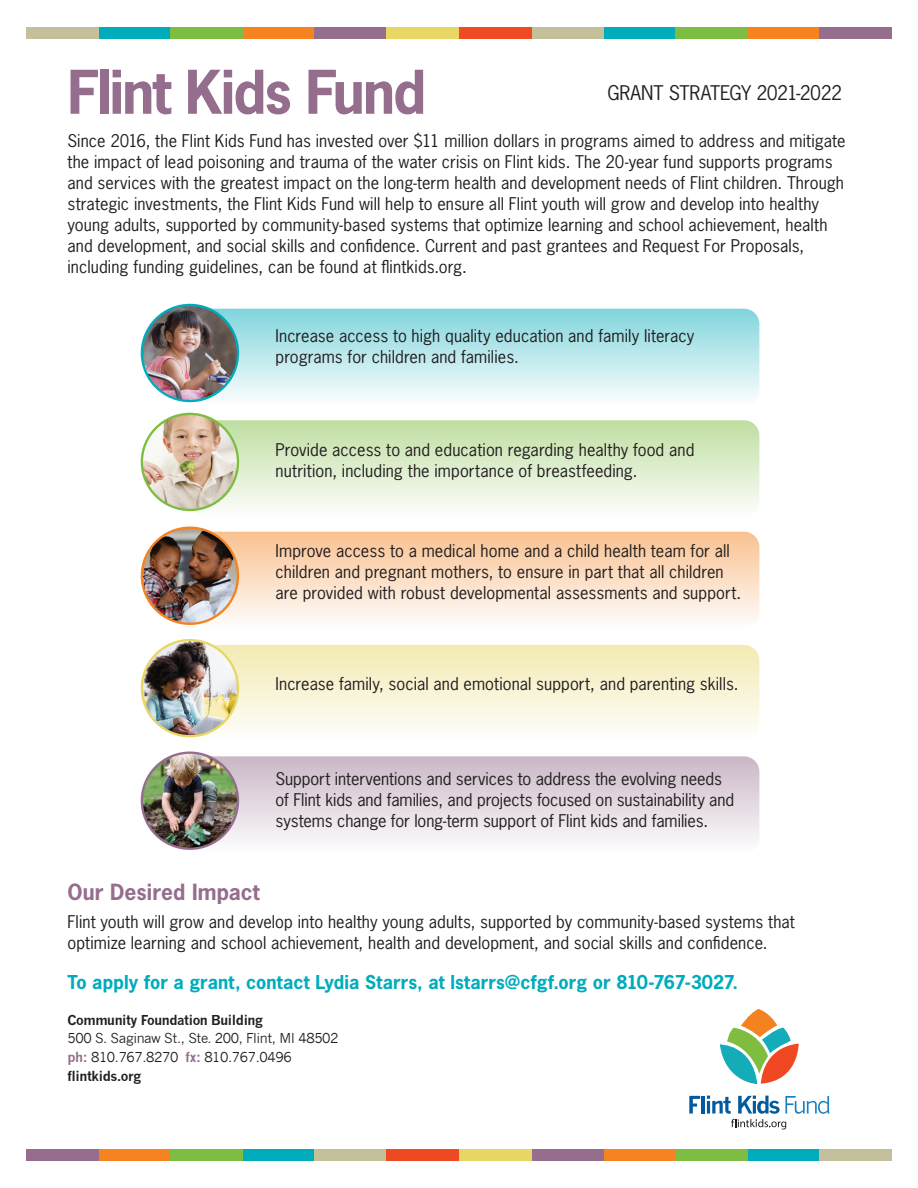
<style>
.page{position:relative;width:918px;height:1188px;background:#fff}
.page>*{position:absolute;margin:0;border:0;box-sizing:border-box;transform-origin:0 0}
.t1{font:700 56.55px "News Gothic";letter-spacing:-.035em;color:#956e8e}
.t2{font:700 21px "News Gothic";letter-spacing:.01em;color:#956e8e}
.t3{font:19.05px "News Gothic";letter-spacing:-.025em;color:#231f20}
.t4{font:700 18px "News Gothic";letter-spacing:.005em;color:#00acbb}
.t5{font:16.5px/21px "News Gothic";letter-spacing:.005em;color:#231f20}
.t6{font:13.35px/18.8px "News Gothic";letter-spacing:-.03em;color:#231f20}
.t7{font:700 13.35px "News Gothic";letter-spacing:-.03em;color:#231f20}
.s1{font-weight:700;color:#956e8e}
.s2{font-weight:700}
</style>
<div class="page">
<div style="left:243px;top:27px;width:72px;height:12px;background:#f58320"></div>
<div style="left:748px;top:27px;width:72px;height:12px;background:#f58320"></div>
<div style="left:98px;top:27px;width:72px;height:12px;background:#00acbb"></div>
<div style="left:603px;top:27px;width:72px;height:12px;background:#00acbb"></div>
<div style="left:26px;top:27px;width:72px;height:12px;background:#c5c09c"></div>
<div style="left:531px;top:27px;width:72px;height:12px;background:#c5c09c"></div>
<div style="left:170px;top:27px;width:73px;height:12px;background:#7dbd41"></div>
<div style="left:675px;top:27px;width:73px;height:12px;background:#7dbd41"></div>
<div style="left:315px;top:27px;width:72px;height:12px;background:#956e8e"></div>
<div style="left:820px;top:27px;width:72px;height:12px;background:#956e8e"></div>
<div style="left:387px;top:27px;width:72px;height:12px;background:#e8d665"></div>
<div style="left:459px;top:27px;width:72px;height:12px;background:#f04a23"></div>
<div style="left:603px;top:1149px;width:72px;height:12px;background:#f58320"></div>
<div style="left:98px;top:1149px;width:72px;height:12px;background:#f58320"></div>
<div style="left:748px;top:1149px;width:72px;height:12px;background:#00acbb"></div>
<div style="left:243px;top:1149px;width:72px;height:12px;background:#00acbb"></div>
<div style="left:820px;top:1149px;width:72px;height:12px;background:#c5c09c"></div>
<div style="left:315px;top:1149px;width:72px;height:12px;background:#c5c09c"></div>
<div style="left:675px;top:1149px;width:73px;height:12px;background:#7dbd41"></div>
<div style="left:170px;top:1149px;width:73px;height:12px;background:#7dbd41"></div>
<div style="left:531px;top:1149px;width:72px;height:12px;background:#956e8e"></div>
<div style="left:26px;top:1149px;width:72px;height:12px;background:#956e8e"></div>
<div style="left:459px;top:1149px;width:72px;height:12px;background:#e8d665"></div>
<div style="left:387px;top:1149px;width:72px;height:12px;background:#f04a23"></div>
<div style="left:191px;top:309px;width:568px;height:97px;background:linear-gradient(to bottom,#80d5dd,#fdfefe);border-radius:15px"></div>
<img style="left:142px;top:305px;width:96px;height:96px;border-radius:48px">
<div style="left:141px;top:304px;width:98px;height:98px;border:2px solid #00acbb;border-radius:50%"></div>
<div style="left:191px;top:420px;width:568px;height:97px;background:linear-gradient(to bottom,#bedea0,#fdfefd);border-radius:15px"></div>
<img style="left:142px;top:414px;width:96px;height:96px;border-radius:48px">
<div style="left:141px;top:413px;width:98px;height:98px;border:2px solid #7dbd41;border-radius:50%"></div>
<div style="left:191px;top:532px;width:568px;height:97px;background:linear-gradient(to bottom,#fac190,#fefefd);border-radius:15px"></div>
<img style="left:142px;top:528px;width:96px;height:96px;border-radius:48px">
<div style="left:141px;top:527px;width:98px;height:98px;border:2px solid #f58320;border-radius:50%"></div>
<div style="left:191px;top:645px;width:568px;height:97px;background:linear-gradient(to bottom,#f3eab2,#fefefd);border-radius:15px"></div>
<img style="left:142px;top:640px;width:96px;height:96px;border-radius:48px">
<div style="left:141px;top:639px;width:98px;height:98px;border:2px solid #e8d665;border-radius:50%"></div>
<svg style="left:720px;top:1009px;width:79px;height:75px"></svg>
<svg style="left:689px;top:1096px;width:11px;height:18px"></svg>
<hr style="left:701px;top:1096px;width:4px;height:18px;background:#015a9d">
<svg style="left:707px;top:1096px;width:123px;height:34px"></svg>
<div style="left:191px;top:756px;width:568px;height:97px;background:linear-gradient(to bottom,#c9b6c6,#fefdfd);border-radius:15px"></div>
<img style="left:142px;top:753px;width:96px;height:96px;border-radius:48px">
<div style="left:141px;top:752px;width:98px;height:98px;border:2px solid #956e8e;border-radius:50%"></div>
<h1 class="t1" style="left:68px;top:55px;width:360px">Flint Kids Fund</h1>
<p class="t5" style="left:68px;top:130px;width:780px">Since 2016, the Flint Kids Fund has invested over $11 million dollars in programs aimed to address and mitigate the impact of lead poisoning and trauma of the water crisis on Flint kids. The 20-year fund supports programs and services with the greatest impact on the long-term health and development needs of Flint children. Through strategic investments, the Flint Kids Fund will help to ensure all Flint youth will grow and develop into healthy young adults, supported by community-based systems that optimize learning and school achievement, health and development, and social skills and confidence. Current and past grantees and Request For Proposals, including funding guidelines, can be found at flintkids.org.</p>
<p class="t3" style="left:607px;top:81px;width:236px">GRANT STRATEGY 2021-2022</p>
<p class="t5" style="left:276px;top:325px;width:420px">Increase access to high quality education and family literacy programs for children and families.</p>
<p class="t5" style="left:276px;top:438px;width:420px">Provide access to and education regarding healthy food and nutrition, including the importance of breastfeeding.</p>
<p class="t5" style="left:276px;top:540px;width:467px">Improve access to a medical home and a child health team for all children and pregnant mothers, to ensure in part that all children are provided with robust developmental assessments and support.</p>
<p class="t5" style="left:276px;top:673px;width:464px">Increase family, social and emotional support, and parenting skills.</p>
<p class="t5" style="left:276px;top:767px;width:460px">Support interventions and services to address the evolving needs of Flint kids and families, and projects focused on sustainability and systems change for long-term support of Flint kids and families.</p>
<p class="t2" style="left:68px;top:878px;width:194px">Our Desired Impact</p>
<p class="t5" style="left:68px;top:910px;width:729px">Flint youth will grow and develop into healthy young adults, supported by community-based systems that optimize learning and school achievement, health and development, and social skills and confidence.</p>
<p class="t4" style="left:68px;top:970px;width:672px">To apply for a grant, contact Lydia Starrs, at lstarrs@cfgf.org or 810-767-3027.</p>
<p class="t7" style="left:68px;top:1012px;width:197px">Community Foundation Building</p>
<p class="t6" style="left:68px;top:1029px;width:273px">500 S. Saginaw St., Ste. 200, Flint, MI 48502 <span class="s1">ph:</span> 810.767.8270 <span class="s1">fx:</span> 810.767.0496 <span class="s2">flintkids.org</span></p>
</div>
